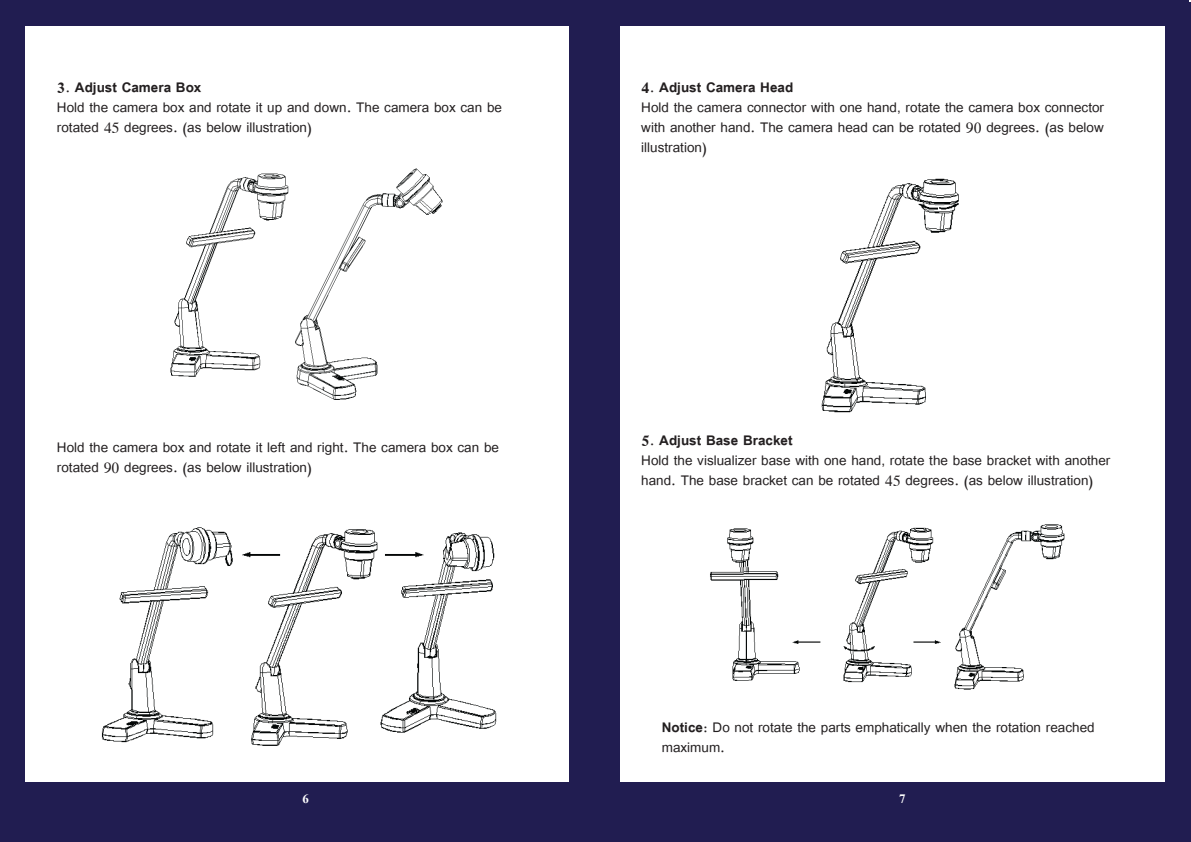
<style>
.page{position:relative;width:1191px;height:842px;background:#fff}
.page>*{position:absolute;margin:0;border:0;box-sizing:border-box;transform-origin:0 0}
.t1{font:15px/20px "Simplified Arabic";color:#231f20}
.t2{font:700 15px "Simplified Arabic";color:#231f20}
.t3{font:700 12.8px "Times New Roman";color:#fff}
.s1{font-weight:700}
</style>
<div class="page">
<div style="left:0;top:782px;width:595px;height:60px;background:#211d51"></div>
<div style="left:0;top:2px;width:25px;height:796px;background:#211d51"></div>
<div style="left:569px;top:2px;width:26px;height:796px;background:#211d51"></div>
<div style="left:0;top:1px;width:593px;height:25px;background:#211d51"></div>
<img style="left:170px;top:168px;width:272px;height:232px">
<img style="left:101px;top:527px;width:396px;height:219px">
<div style="left:593px;top:782px;width:598px;height:60px;background:#211d51"></div>
<div style="left:594px;top:2px;width:25px;height:796px;background:#211d51"></div>
<div style="left:1165px;top:2px;width:26px;height:796px;background:#211d51"></div>
<div style="left:594px;top:1px;width:595px;height:25px;background:#211d51"></div>
<img style="left:821px;top:178px;width:138px;height:235px">
<img style="left:710px;top:524px;width:355px;height:166px">
<p class="t2" style="left:57px;top:75px;width:146px">3. Adjust Camera Box</p>
<p class="t1" style="left:57px;top:97px;width:447px">Hold the camera box and rotate it up and down. The camera box can be rotated 45 degrees. (as below illustration)</p>
<p class="t1" style="left:57px;top:437px;width:444px">Hold the camera box and rotate it left and right. The camera box can be rotated 90 degrees. (as below illustration)</p>
<p class="t3" style="left:302px;top:790px;width:8px">6</p>
<p class="t2" style="left:641px;top:75px;width:153px">4. Adjust Camera Head</p>
<p class="t1" style="left:641px;top:97px;width:464px;text-align:justify">Hold the camera connector with one hand, rotate the camera box connector with another hand. The camera head can be rotated 90 degrees. (as below illustration)</p>
<p class="t2" style="left:641px;top:429px;width:153px">5. Adjust Base Bracket</p>
<p class="t1" style="left:641px;top:451px;width:471px">Hold the vislualizer base with one hand, rotate the base bracket with another hand. The base bracket can be rotated 45 degrees. (as below illustration)</p>
<p class="t1" style="left:662px;top:717px;width:434px"><span class="s1">Notice:</span> Do not rotate the parts emphatically when the rotation reached maximum.</p>
<p class="t3" style="left:899px;top:790px;width:8px">7</p>
</div>
